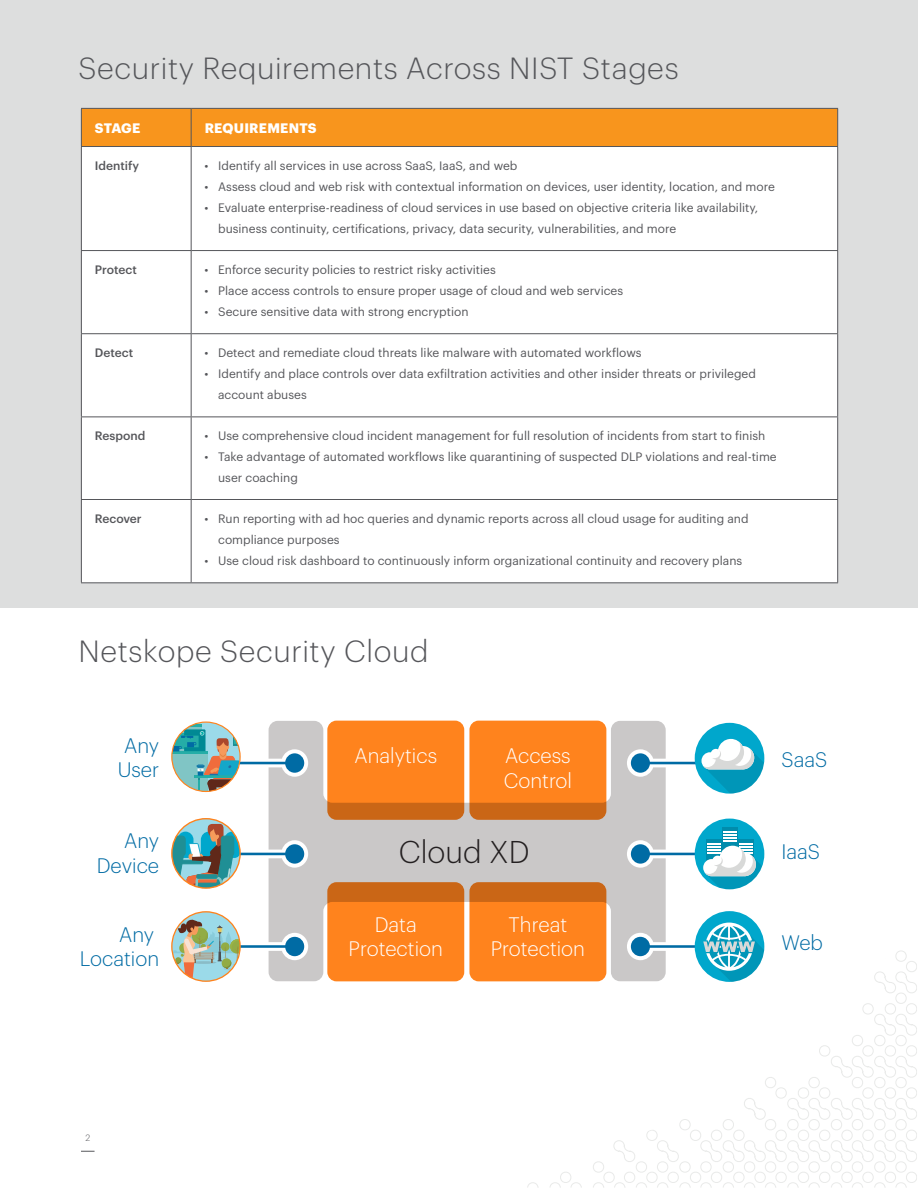
<style>
.page{position:relative;width:918px;height:1188px;background:#fff}
.page>*{position:absolute;margin:0;border:0;box-sizing:border-box;transform-origin:0 0}
.t1{font:300 30.9px "Graphik";color:#231f20}
.t2{font:300 30px "Graphik";letter-spacing:.02em;color:#55565a}
.t3{font:300 20.55px/24.6px "Graphik";color:#fff;text-align:center}
.t4{font:300 20.55px/24.6px "Graphik";color:#006ba4;text-align:right}
.t5{font:700 13.5px "Graphik";letter-spacing:.015em;color:#fff}
.t6{font:12px/21px "Graphik";color:#55565a}
.t7{font:500 12px "Graphik";color:#55565a}
.t8{font:300 9px "Graphik";color:#55565a}
</style>
<div class="page">
<svg style="left:81px;top:1151px;width:14px;height:1px"></svg>
<svg style="left:480px;top:889px;width:437px;height:299px"></svg>
<svg style="left:480px;top:1045px;width:157px;height:143px"></svg>
<div style="left:0;top:0;width:918px;height:608px;background:#dddede"></div>
<div style="left:82px;top:109px;width:755px;height:37px;background:#f8951d"></div>
<div style="left:82px;top:147px;width:755px;height:435px;background:#fff"></div>
<hr style="left:81px;top:109px;width:1px;height:37px;background:#55565a">
<hr style="left:81px;top:108px;width:110px;height:1px;background:#55565a">
<hr style="left:191px;top:108px;width:647px;height:1px;background:#55565a">
<hr style="left:191px;top:109px;width:1px;height:37px;background:#55565a">
<hr style="left:837px;top:109px;width:1px;height:37px;background:#55565a">
<hr style="left:81px;top:146px;width:110px;height:1px;background:#55565a">
<hr style="left:191px;top:146px;width:647px;height:1px;background:#55565a">
<hr style="left:81px;top:147px;width:1px;height:103px;background:#55565a">
<hr style="left:81px;top:251px;width:1px;height:82px;background:#55565a">
<hr style="left:81px;top:334px;width:1px;height:83px;background:#55565a">
<hr style="left:81px;top:417px;width:1px;height:82px;background:#55565a">
<hr style="left:81px;top:500px;width:1px;height:82px;background:#55565a">
<hr style="left:81px;top:250px;width:110px;height:1px;background:#55565a">
<hr style="left:81px;top:333px;width:110px;height:1px;background:#55565a">
<hr style="left:81px;top:417px;width:110px;height:1px;background:#55565a">
<hr style="left:81px;top:499px;width:110px;height:1px;background:#55565a">
<hr style="left:81px;top:582px;width:110px;height:1px;background:#55565a">
<hr style="left:191px;top:147px;width:1px;height:103px;background:#55565a">
<hr style="left:191px;top:251px;width:1px;height:82px;background:#55565a">
<hr style="left:191px;top:334px;width:1px;height:83px;background:#55565a">
<hr style="left:191px;top:417px;width:1px;height:82px;background:#55565a">
<hr style="left:191px;top:500px;width:1px;height:82px;background:#55565a">
<hr style="left:837px;top:147px;width:1px;height:103px;background:#55565a">
<hr style="left:837px;top:251px;width:1px;height:82px;background:#55565a">
<hr style="left:837px;top:334px;width:1px;height:83px;background:#55565a">
<hr style="left:837px;top:417px;width:1px;height:82px;background:#55565a">
<hr style="left:837px;top:500px;width:1px;height:82px;background:#55565a">
<hr style="left:191px;top:250px;width:647px;height:1px;background:#55565a">
<hr style="left:191px;top:333px;width:647px;height:1px;background:#55565a">
<hr style="left:191px;top:417px;width:647px;height:1px;background:#55565a">
<hr style="left:191px;top:499px;width:647px;height:1px;background:#55565a">
<hr style="left:191px;top:582px;width:647px;height:1px;background:#55565a">
<svg style="left:269px;top:721px;width:397px;height:260px;background:#cecccc"></svg>
<svg style="left:327px;top:882px;width:137px;height:99px;background:#f47d1c"></svg>
<svg style="left:469px;top:882px;width:137px;height:99px;background:#f47d1c"></svg>
<svg style="left:327px;top:721px;width:137px;height:99px;background:#f57e1c"></svg>
<svg style="left:469px;top:721px;width:137px;height:99px;background:#f57e1c"></svg>
<div style="left:285px;top:753px;width:19px;height:20px;background:#006ba4;border-radius:50%"></div>
<hr style="left:238px;top:762px;width:57px;height:2px;background:#006ba4">
<div style="left:285px;top:844px;width:19px;height:20px;background:#006ba4;border-radius:50%"></div>
<hr style="left:238px;top:853px;width:57px;height:2px;background:#006ba4">
<div style="left:285px;top:937px;width:19px;height:19px;background:#006ba4;border-radius:50%"></div>
<hr style="left:238px;top:945px;width:57px;height:3px;background:#006ba4">
<div style="left:631px;top:753px;width:19px;height:20px;background:#006ba4;border-radius:50%"></div>
<hr style="left:640px;top:762px;width:57px;height:2px;background:#006ba4">
<div style="left:631px;top:844px;width:19px;height:20px;background:#006ba4;border-radius:50%"></div>
<hr style="left:640px;top:853px;width:57px;height:2px;background:#006ba4">
<div style="left:631px;top:937px;width:19px;height:19px;background:#006ba4;border-radius:50%"></div>
<hr style="left:640px;top:945px;width:57px;height:3px;background:#006ba4">
<svg style="left:172px;top:819px;width:68px;height:69px"></svg>
<div style="left:171px;top:818px;width:70px;height:71px;border:1px solid #ff831d;border-radius:50%"></div>
<svg style="left:172px;top:912px;width:68px;height:69px"></svg>
<div style="left:171px;top:911px;width:70px;height:71px;border:1px solid #ff831d;border-radius:50%"></div>
<hr style="left:172px;top:725px;width:29px;height:2px;background:#25ada7">
<svg style="left:173px;top:726px;width:67px;height:65px;background:#89b4b1"></svg>
<div style="left:171px;top:722px;width:70px;height:70px;border:1px solid #ff831d;border-radius:50%"></div>
<svg style="left:695px;top:819px;width:69px;height:70px"></svg>
<svg style="left:695px;top:723px;width:69px;height:71px"></svg>
<svg style="left:695px;top:911px;width:69px;height:71px"></svg>
<h2 class="t2" style="left:79px;top:46px;width:601px">Security Requirements Across NIST Stages</h2>
<p class="t5" style="left:95px;top:118px;width:47px">STAGE</p>
<p class="t5" style="left:205px;top:118px;width:113px">REQUIREMENTS</p>
<p class="t7" style="left:95px;top:156px;width:46px">Identify</p>
<p class="t6" style="left:205px;top:154px;width:314px">• Identify all services in use across SaaS, IaaS, and web</p>
<p class="t6" style="left:205px;top:175px;width:572px">• Assess cloud and web risk with contextual information on devices, user identity, location, and more</p>
<p class="t6" style="left:218px;top:196px;width:542px;text-indent:-14px">• Evaluate enterprise-readiness of cloud services in use based on objective criteria like availability, business continuity, certifications, privacy, data security, vulnerabilities, and more</p>
<p class="t7" style="left:95px;top:260px;width:43px">Protect</p>
<p class="t6" style="left:205px;top:258px;width:293px">• Enforce security policies to restrict risky activities</p>
<p class="t6" style="left:205px;top:279px;width:420px">• Place access controls to ensure proper usage of cloud and web services</p>
<p class="t6" style="left:205px;top:300px;width:265px">• Secure sensitive data with strong encryption</p>
<p class="t7" style="left:95px;top:344px;width:40px">Detect</p>
<p class="t6" style="left:205px;top:341px;width:438px">• Detect and remediate cloud threats like malware with automated workflows</p>
<p class="t6" style="left:218px;top:362px;width:539px;text-indent:-14px">• Identify and place controls over data exfiltration activities and other insider threats or privileged account abuses</p>
<p class="t7" style="left:95px;top:427px;width:52px">Respond</p>
<p class="t6" style="left:205px;top:424px;width:562px">• Use comprehensive cloud incident management for full resolution of incidents from start to finish</p>
<p class="t6" style="left:218px;top:445px;width:560px;text-indent:-14px">• Take advantage of automated workflows like quarantining of suspected DLP violations and real-time user coaching</p>
<p class="t7" style="left:95px;top:509px;width:48px">Recover</p>
<p class="t6" style="left:218px;top:507px;width:532px;text-indent:-14px">• Run reporting with ad hoc queries and dynamic reports across all cloud usage for auditing and compliance purposes</p>
<p class="t6" style="left:205px;top:549px;width:539px">• Use cloud risk dashboard to continuously inform organizational continuity and recovery plans</p>
<h2 class="t2" style="left:79px;top:630px;width:351px">Netskope Security Cloud</h2>
<h3 class="t4" style="left:118px;top:731px;width:43px;text-align:center">Any<br>User</h3>
<h3 class="t3" style="left:354px;top:742px;width:84px">Analytics</h3>
<h3 class="t3" style="left:504px;top:742px;width:70px;text-align:left">Access<br>Control</h3>
<h3 class="t4" style="left:97px;top:827px;width:64px">Any<br>Device</h3>
<h3 class="t4" style="left:80px;top:920px;width:81px">Any<br>Location</h3>
<p class="t8" style="left:85px;top:1132px;width:6px">2</p>
<h1 class="t1" style="left:399px;top:829px;width:132px">Cloud XD</h1>
<h3 class="t3" style="left:349px;top:910px;width:96px">Data<br>Protection</h3>
<h3 class="t3" style="left:491px;top:910px;width:96px">Threat<br>Protection</h3>
<h3 class="t4" style="left:782px;top:746px;width:47px">SaaS</h3>
<h3 class="t4" style="left:782px;top:837px;width:40px">IaaS</h3>
<h3 class="t4" style="left:782px;top:929px;width:43px">Web</h3>
</div>
